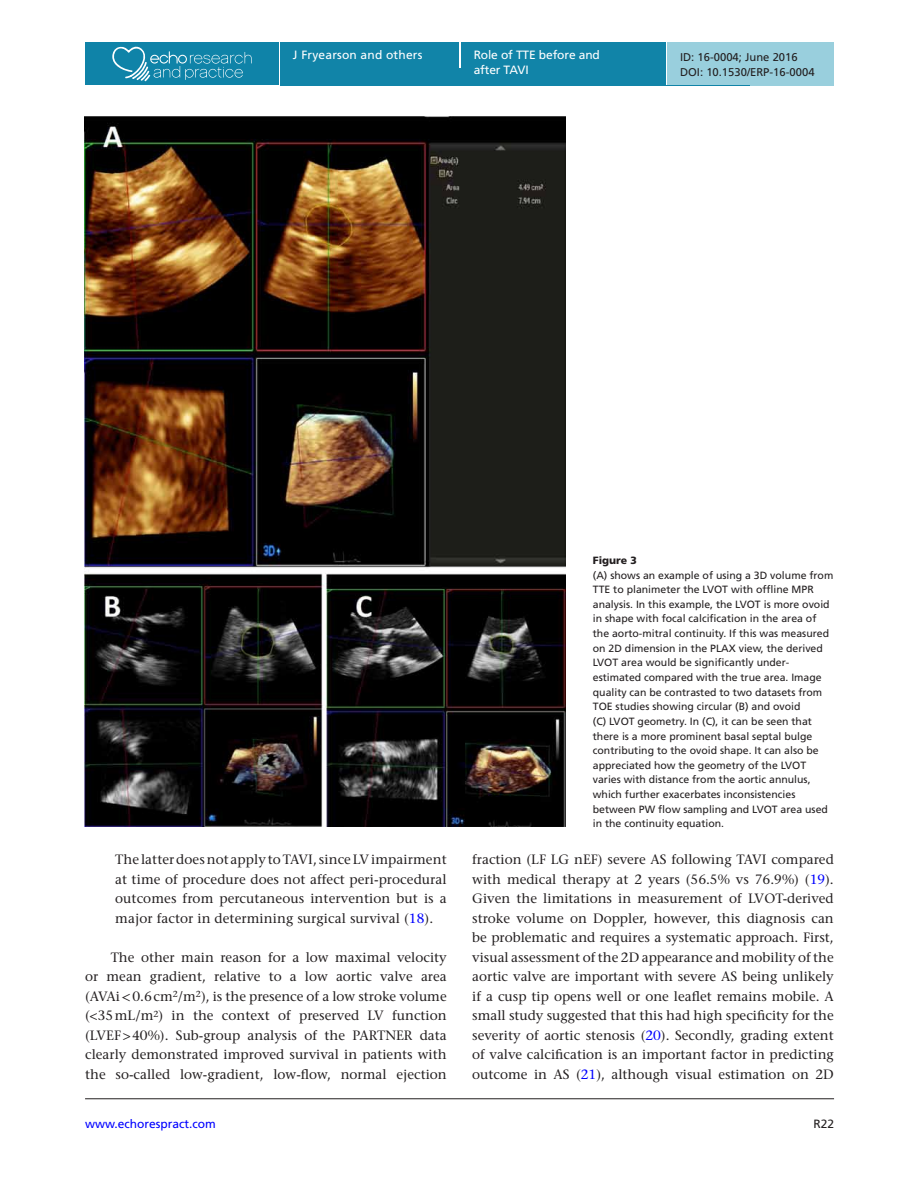
<style>
.page{position:relative;width:919px;height:1187px;background:#fff}
.page>*{position:absolute;margin:0;border:0;box-sizing:border-box;transform-origin:0 0}
.t1{font:500 13.5px/19.5px "Stone Serif Std";color:#231f20;text-align:justify}
.t2{font:12px/14.7px "Frutiger LT Std";letter-spacing:-.01em;color:#fff}
.t3{font:12px "Frutiger LT Std";color:#00f}
.t4{font:12px "Frutiger LT Std";letter-spacing:.015em;color:#fff}
.t5{font:12px "Frutiger LT Std";color:#231f20}
.t6{font:11.25px/14.5px "Frutiger LT Std";color:#231f20}
.t7{font:10.5px/14.7px "Frutiger LT Std";color:#231f20}
.t8{font:900 10.5px "Frutiger LT Std";color:#231f20}
.s1{color:#00f}
.s2{font-family:"STIX General";font-weight:400}
</style>
<div class="page">
<div style="left:85px;top:43px;width:194px;height:42px;background:#0f83a8"></div>
<svg style="left:112px;top:46px;width:139px;height:36px"></svg>
<div style="left:280px;top:51px;width:553px;height:34px;background:#1184a8"></div>
<div style="left:280px;top:43px;width:179px;height:8px;background:#1184a8"></div>
<hr style="left:459px;top:43px;width:2px;height:25px;background:#fff">
<div style="left:461px;top:43px;width:205px;height:42px;background:#1184a8"></div>
<hr style="left:666px;top:43px;width:1px;height:42px;background:#fff">
<div style="left:667px;top:43px;width:83px;height:42px;background:#99cfdd"></div>
<div style="left:750px;top:68px;width:83px;height:17px;background:#99cfdd"></div>
<div style="left:750px;top:43px;width:83px;height:25px;background:#99cfdd"></div>
<hr style="left:85px;top:1098px;width:749px;height:1px;background:#231f20">
<img style="left:85px;top:117px;width:480px;height:709px">
<p class="t4" style="left:293px;top:48px;width:131px">J Fryearson and others</p>
<p class="t2" style="left:473px;top:48px;width:128px">Role of TTE before and after TAVI</p>
<p class="t6" style="left:680px;top:50px;width:136px">ID: 16-0004; June 2016<br>DOI: 10.1530/ERP-16-0004</p>
<p class="t1" style="left:115px;top:849px;width:333px">The latter does not apply to TAVI, since LV impairment at time of procedure does not affect peri-procedural outcomes from percutaneous intervention but is a major factor in determining surgical survival (<span class="s1">18</span>).</p>
<p class="t1" style="left:85px;top:947px;width:363px;text-indent:26px">The other main reason for a low maximal velocity or mean gradient, relative to a low aortic valve area (AVAi<span class="s2">&lt;</span>0.6cm<sup>2</sup>/m<sup>2</sup>), is the presence of a low stroke volume (&lt;35mL/m<sup>2</sup>) in the context of preserved LV function (LVEF&gt;40%). Sub-group analysis of the PARTNER data clearly demonstrated improved survival in patients with the so-called low-gradient, low-flow, normal ejection</p>
<p class="t8" style="left:592px;top:554px;width:45px">Figure 3</p>
<p class="t7" style="left:592px;top:567px;width:242px">(A) shows an example of using a 3D volume from TTE to planimeter the LVOT with offline MPR analysis. In this example, the LVOT is more ovoid in shape with focal calcification in the area of the aorto-mitral continuity. If this was measured on 2D dimension in the PLAX view, the derived LVOT area would be significantly under&shy;estimated compared with the true area. Image quality can be contrasted to two datasets from TOE studies showing circular (B) and ovoid<br>(C) LVOT geometry. In (C), it can be seen that there is a more prominent basal septal bulge contributing to the ovoid shape. It can also be appreciated how the geometry of the LVOT varies with distance from the aortic annulus, which further exacerbates inconsistencies between PW flow sampling and LVOT area used in the continuity equation.</p>
<p class="t1" style="left:472px;top:849px;width:363px">fraction (LF LG nEF) severe AS following TAVI compared with medical therapy at 2 years (56.5% vs 76.9%) (<span class="s1">19</span>).<br>Given the limitations in measurement of LVOT-derived stroke volume on Doppler, however, this diagnosis can be problematic and requires a systematic approach. First, visual assessment of the 2D appearance and mobility of the aortic valve are important with severe AS being unlikely if a cusp tip opens well or one leaflet remains mobile. A small study suggested that this had high specificity for the severity of aortic stenosis (<span class="s1">20</span>). Secondly, grading extent of valve calcification is an important factor in predicting outcome in AS (<span class="s1">21</span>), although visual estimation on 2D</p>
<p class="t3" style="left:85px;top:1117px;width:132px">www.echorespract.com</p>
<p class="t5" style="left:813px;top:1117px;width:22px">R22</p>
</div>
